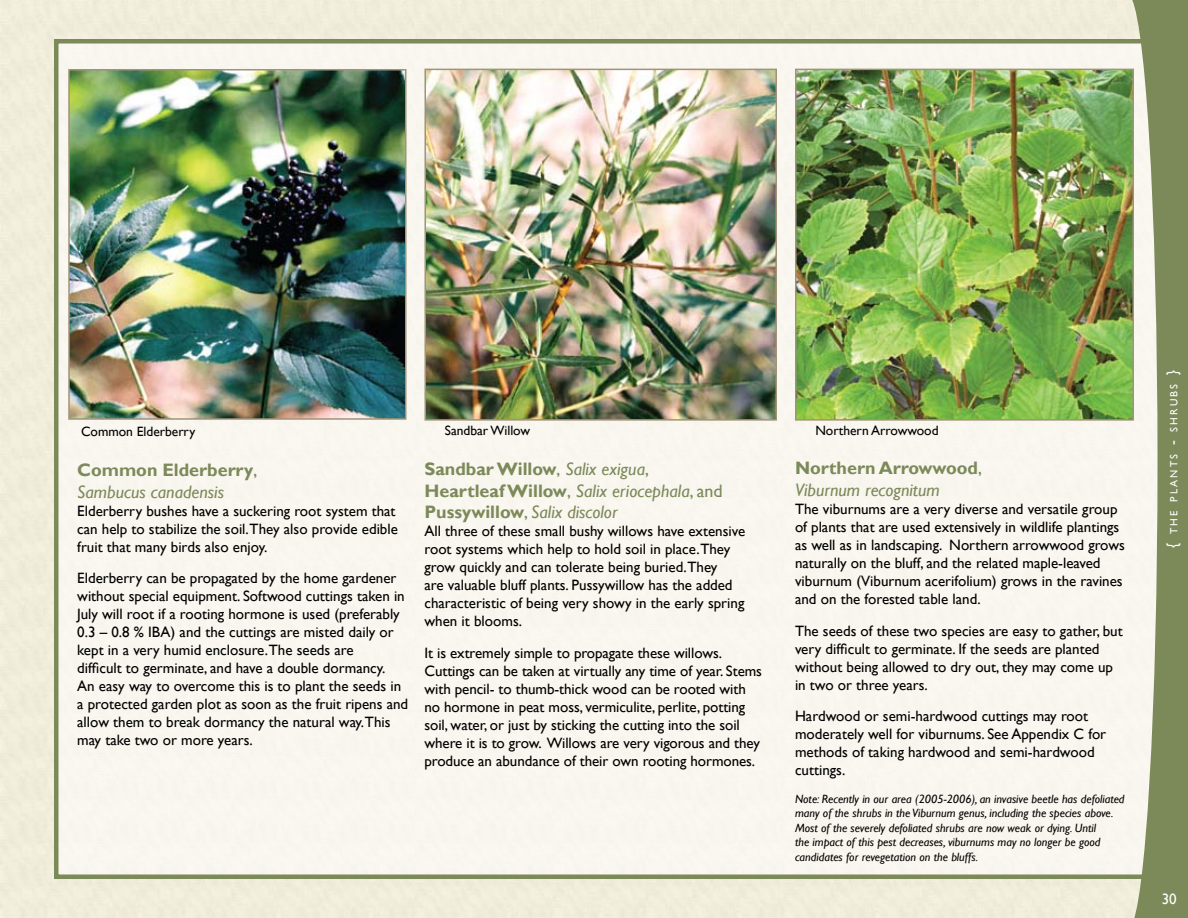
<style>
.page{position:relative;width:1188px;height:918px;background:#fff}
.page>*{position:absolute;margin:0;border:0;box-sizing:border-box;transform-origin:0 0}
.t1{font:italic 18px/21.6px "Gill Sans";color:#7c8959}
.t2{font:15px/18px "Gill Sans";color:#000}
.t3{font:15px "Gill Sans";color:#fff}
.t4{font:13.5px "Gill Sans";color:#000}
.t5{font:italic 12px/14.4px "Gill Sans";color:#000}
.t6{font:10.5px "Gill Sans";letter-spacing:.215em;color:#fff}
.s1{font-weight:700;font-style:normal}
.s2{font-style:normal}
.s3{font-size:15px}
</style>
<div class="page">
<div style="left:56px;top:41px;width:1118px;height:836px;background:#f8f6ee"></div>
<img style="left:71px;top:72px;width:332px;height:345px">
<div style="left:68px;top:69px;width:338px;height:351px;border:2px solid #a19378"></div>
<img style="left:427px;top:72px;width:347px;height:346px">
<div style="left:424px;top:69px;width:353px;height:352px;border:2px solid #a19378"></div>
<img style="left:798px;top:72px;width:331px;height:346px">
<div style="left:795px;top:69px;width:339px;height:352px;border:2px solid #a19378"></div>
<svg style="left:1129px;top:0;width:59px;height:918px;fill:#7c8959"></svg>
<p class="t4" style="left:81px;top:424px;width:116px">Common Elderberry</p>
<p class="t4" style="left:445px;top:422px;width:87px">Sandbar Willow</p>
<p class="t4" style="left:815px;top:422px;width:125px">Northern Arrowwood</p>
<p class="t1" style="left:77px;top:459px;width:182px"><span class="s1">Common Elderberry</span><span class="s2">,<br></span>Sambucus canadensis</p>
<p class="t2" style="left:77px;top:502px;width:322px">Elderberry bushes have a suckering root system that can help to stabilize the soil.They also provide edible fruit that many birds also enjoy.</p>
<p class="t2" style="left:77px;top:569px;width:333px">Elderberry can be propagated by the home gardener without special equipment. Softwood cuttings taken in July will root if a rooting hormone is used (preferably 0.3 – 0.8 % IBA) and the cuttings are misted daily or kept in a very humid enclosure.The seeds are<br>difficult to germinate, and have a double dormancy.<br>An easy way to overcome this is to plant the seeds in a protected garden plot as soon as the fruit ripens and allow them to break dormancy the natural way.This may take two or more years.</p>
<p class="t1" style="left:424px;top:458px;width:300px"><span class="s1">Sandbar Willow</span><span class="s2">,</span> Salix exigua<span class="s2">,<br></span><span class="s1">Heartleaf Willow</span><span class="s2">,</span> Salix eriocephala<span class="s2">, and<br></span><span class="s1">Pussywillow</span><span class="s2">,</span> Salix discolor</p>
<p class="t2" style="left:424px;top:522px;width:322px">All three of these small bushy willows have extensive root systems which help to hold soil in place.They grow quickly and can tolerate being buried.They<br>are valuable bluff plants. Pussywillow has the added characteristic of being very showy in the early spring when it blooms.</p>
<p class="t2" style="left:424px;top:644px;width:339px">It is extremely simple to propagate these willows.<br>Cuttings can be taken at virtually any time of year. Stems with pencil- to thumb-thick wood can be rooted with no hormone in peat moss, vermiculite, perlite, potting soil, water, or just by sticking the cutting into the soil where it is to grow. Willows are very vigorous and they produce an abundance of their own rooting hormones.</p>
<p class="t1" style="left:795px;top:458px;width:188px"><span class="s1">Northern Arrowwood</span><span class="s2">,<br></span>Viburnum recognitum</p>
<p class="t2" style="left:795px;top:500px;width:331px">The viburnums are a very diverse and versatile group of plants that are used extensively in wildlife plantings as well as in landscaping. Northern arrowwood grows naturally on the bluff, and the related maple-leaved viburnum (Viburnum acerifolium) grows in the ravines and on the forested table land.</p>
<p class="t2" style="left:795px;top:622px;width:329px">The seeds of these two species are easy to gather, but very difficult to germinate. If the seeds are planted without being allowed to dry out, they may come up in two or three years.</p>
<p class="t2" style="left:795px;top:707px;width:313px">Hardwood or semi-hardwood cuttings may root moderately well for viburnums. See Appendix C for methods of taking hardwood and semi-hardwood cuttings.</p>
<p class="t5" style="left:795px;top:792px;width:331px">Note: Recently in our area (2005-2006), an invasive beetle has defoliated many of the shrubs in the Viburnum genus, including the species above.<br>Most of the severely defoliated shrubs are now weak or dying. Until<br>the impact of this pest decreases, viburnums may no longer be good candidates for revegetation on the bluffs.</p>
<p class="t6" style="left:1168px;top:548px;width:179px;rotate:-90deg"><span class="s3">{</span> the plants <span class="s3">-</span> shrubs <span class="s3">}</span></p>
<p class="t3" style="left:1162px;top:891px;width:16px">30</p>
</div>
